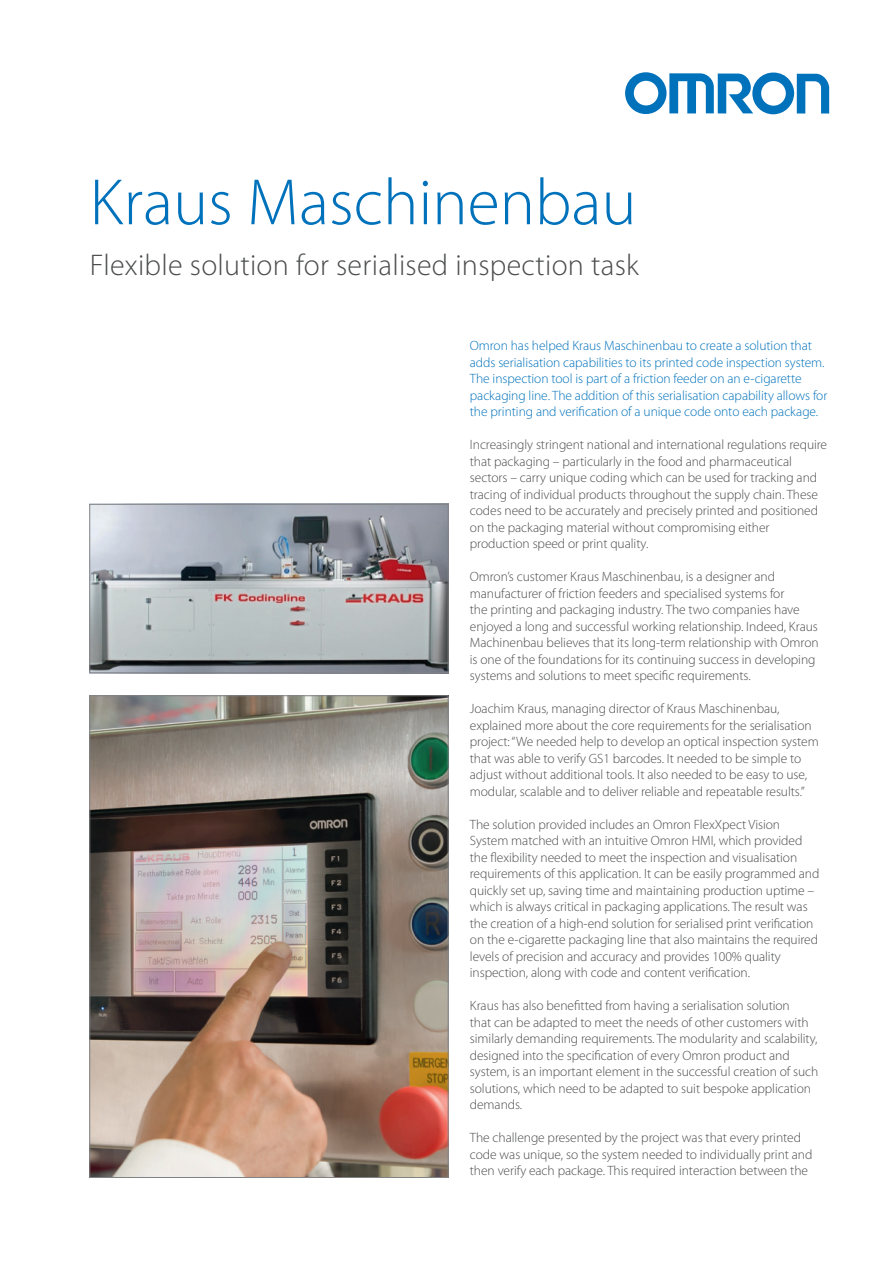
<style>
.page{position:relative;width:893px;height:1263px;background:#fff}
.page>*{position:absolute;margin:0;border:0;box-sizing:border-box;transform-origin:0 0}
.t1{font:300 66px "Myriad Pro";color:#0072bc}
.t2{font:300 30px "Myriad Pro";letter-spacing:.01em;color:#4b4c4d}
.t3{font:300 13.5px/16.5px "Myriad Pro";letter-spacing:-.005em;color:#4b4c4d}
.t4{font:300 13.5px/16.5px "Myriad Pro";letter-spacing:-.005em;color:#0072bc}
</style>
<div class="page">
<svg style="left:625px;top:72px;width:204px;height:42px"></svg>
<img style="left:91px;top:697px;width:356px;height:479px">
<img style="left:91px;top:506px;width:356px;height:165px">
<div style="left:89px;top:504px;width:360px;height:169px;border:1px solid #808285"></div>
<p class="t1" style="left:90px;top:166px;width:548px">Kraus Maschinenbau</p>
<p class="t2" style="left:90px;top:249px;width:551px">Flexible solution for serialised inspection task</p>
<p class="t4" style="left:470px;top:338px;width:359px">Omron has helped Kraus Maschinenbau to create a solution that adds serialisation capabilities to its printed code inspection system.<br>The inspection tool is part of a friction feeder on an e-cigarette packaging line. The addition of this serialisation capability allows for the printing and verification of a unique code onto each package.</p>
<p class="t3" style="left:470px;top:437px;width:359px">Increasingly stringent national and international regulations require that packaging – particularly in the food and pharmaceutical sectors – carry unique coding which can be used for tracking and tracing of individual products throughout the supply chain. These codes need to be accurately and precisely printed and positioned on the packaging material without compromising either production speed or print quality.</p>
<p class="t3" style="left:470px;top:569px;width:350px">Omron’s customer Kraus Maschinenbau, is a designer and manufacturer of friction feeders and specialised systems for<br>the printing and packaging industry. The two companies have enjoyed a long and successful working relationship. Indeed, Kraus Machinenbau believes that its long-term relationship with Omron is one of the foundations for its continuing success in developing systems and solutions to meet specific requirements.</p>
<p class="t3" style="left:470px;top:701px;width:350px">Joachim Kraus, managing director of Kraus Maschinenbau, explained more about the core requirements for the serialisation project: “We needed help to develop an optical inspection system that was able to verify GS1 barcodes. It needed to be simple to adjust without additional tools. It also needed to be easy to use, modular, scalable and to deliver reliable and repeatable results.”</p>
<p class="t3" style="left:470px;top:816px;width:351px">The solution provided includes an Omron FlexXpect Vision System matched with an intuitive Omron HMI, which provided the flexibility needed to meet the inspection and visualisation requirements of this application. It can be easily programmed and quickly set up, saving time and maintaining production uptime – which is always critical in packaging applications. The result was the creation of a high-end solution for serialised print verification on the e-cigarette packaging line that also maintains the required levels of precision and accuracy and provides 100% quality inspection, along with code and content verification.</p>
<p class="t3" style="left:470px;top:998px;width:350px">Kraus has also benefitted from having a serialisation solution<br>that can be adapted to meet the needs of other customers with similarly demanding requirements. The modularity and scalability, designed into the specification of every Omron product and system, is an important element in the successful creation of such solutions, which need to be adapted to suit bespoke application demands.</p>
<p class="t3" style="left:470px;top:1130px;width:344px">The challenge presented by the project was that every printed code was unique, so the system needed to individually print and then verify each package. This required interaction between the</p>
</div>
